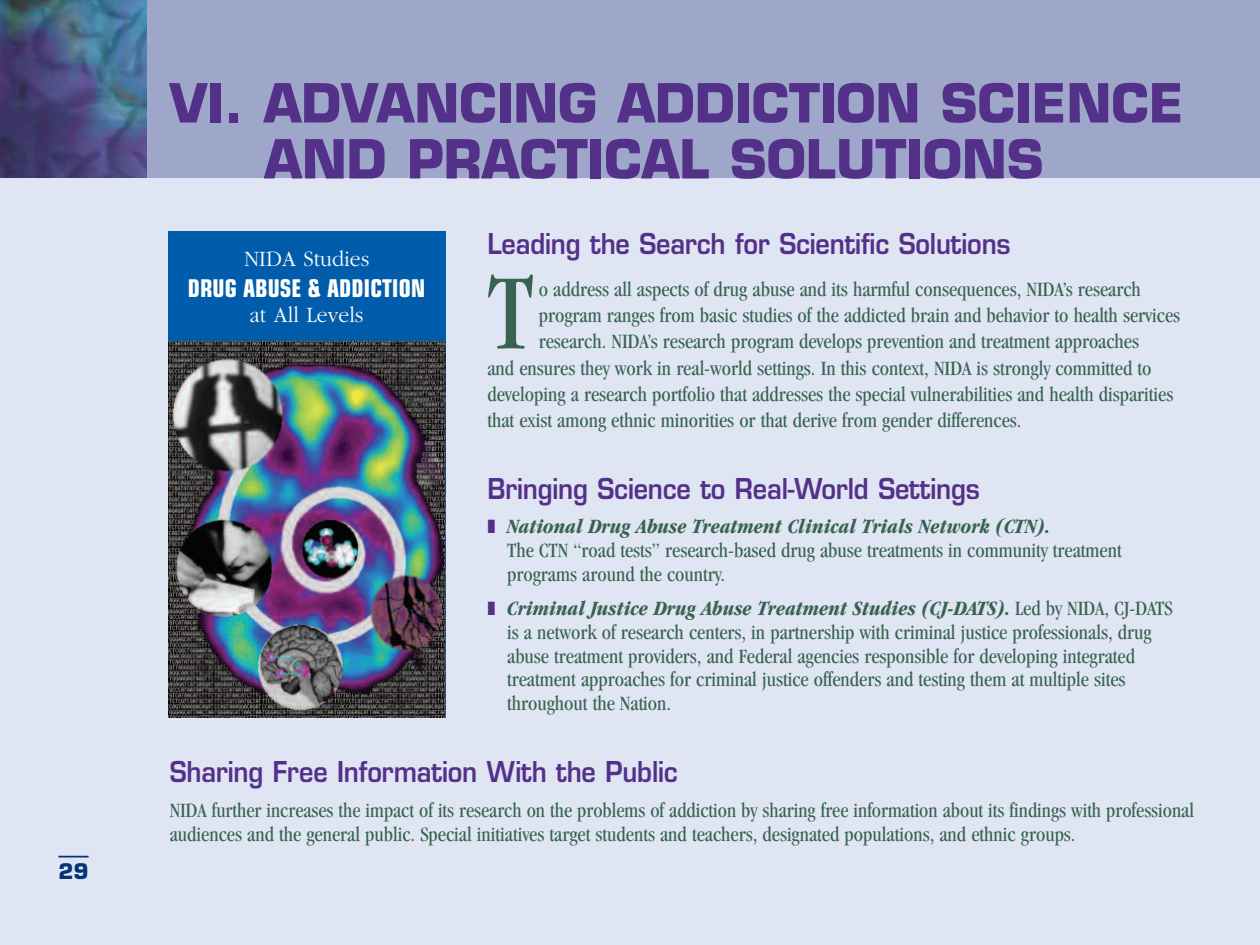
<style>
.page{position:relative;width:1260px;height:945px;background:#fff}
.page>*{position:absolute;margin:0;border:0;box-sizing:border-box;transform-origin:0 0}
.t1{font:condensed 110.95px "Garamond";color:#376350;scale:.95 1}
.t2{font:700 52.5px/56px "Eurostile";color:#533189}
.t3{font:600 28px "Eurostile";letter-spacing:-.005em;color:#533189;scale:.9 1}
.t4{font:700 condensed 24.5px "Eurostile";color:#fff;scale:.95 1}
.t5{font:300 22.75px "Garamond";color:#fff;scale:.95 1}
.t6{font:condensed 21px/23.8px "Garamond";color:#376350}
.t7{font:700 21px "Eurostile";color:#043376}
.s1{color:#533189}
.s2{font-weight:700;font-style:italic}
</style>
<div class="page">
<div style="left:147px;top:0;width:1113px;height:178px;background:#9ea6c9"></div>
<img style="left:0;top:0;width:147px;height:178px">
<div style="left:0;top:178px;width:1260px;height:767px;background:#e0e5f3"></div>
<hr style="left:58px;top:856px;width:31px;height:2px;background:#043376">
<div style="left:168px;top:231px;width:277px;height:110px;background:#015dab"></div>
<img style="left:168px;top:341px;width:277px;height:376px">
<p class="t7" style="left:58px;top:863px;width:32px">29</p>
<h2 class="t2" style="left:264px;top:81px;width:921px;text-indent:-94px">VI. ADVANCING ADDICTION SCIENCE<br>AND PRACTICAL SOLUTIONS</h2>
<p class="t5" style="left:244px;top:245px;width:133px">NIDA Studies</p>
<p class="t4" style="left:188px;top:280px;width:252px">DRUG ABUSE &amp; ADDICTION</p>
<p class="t5" style="left:250px;top:301px;width:121px">at All Levels</p>
<h3 class="t3" style="left:487px;top:233px;width:583px">Leading the Search for Scientific Solutions</h3>
<h1 class="t1" style="left:487px;top:271px;width:51px">T</h1>
<p class="t6" style="left:539px;top:279px;width:604px">o address all aspects of drug abuse and its harmful consequences, NIDA’s research</p>
<p class="t6" style="left:539px;top:305px;width:643px">program ranges from basic studies of the addicted brain and behavior to health services</p>
<p class="t6" style="left:539px;top:331px;width:602px">research. NIDA’s research program develops prevention and treatment approaches</p>
<p class="t6" style="left:487px;top:357px;width:666px">and ensures they work in real-world settings. In this context, NIDA is strongly committed to</p>
<p class="t6" style="left:487px;top:384px;width:687px">developing a research portfolio that addresses the special vulnerabilities and health disparities</p>
<p class="t6" style="left:487px;top:410px;width:536px">that exist among ethnic minorities or that derive from gender differences.</p>
<h3 class="t3" style="left:487px;top:478px;width:549px">Bringing Science to Real-World Settings</h3>
<p class="t6" style="left:507px;top:516px;width:616px;text-indent:-20px"><span class="s1">❚</span> <span class="s2">National Drug Abuse Treatment Clinical Trials Network (CTN).<br></span>The CTN “road tests” research-based drug abuse treatments in community treatment programs around the country.</p>
<p class="t6" style="left:507px;top:598px;width:667px;text-indent:-20px"><span class="s1">❚</span> <span class="s2">Criminal Justice Drug Abuse Treatment Studies (CJ-DATS).</span> Led by NIDA, CJ-DATS is a network of research centers, in partnership with criminal justice professionals, drug abuse treatment providers, and Federal agencies responsible for developing integrated treatment approaches for criminal justice offenders and testing them at multiple sites throughout the Nation.</p>
<h3 class="t3" style="left:170px;top:761px;width:566px">Sharing Free Information With the Public</h3>
<p class="t6" style="left:170px;top:800px;width:1026px;line-height:24.5px">NIDA further increases the impact of its research on the problems of addiction by sharing free information about its findings with professional audiences and the general public. Special initiatives target students and teachers, designated populations, and ethnic groups.</p>
</div>
